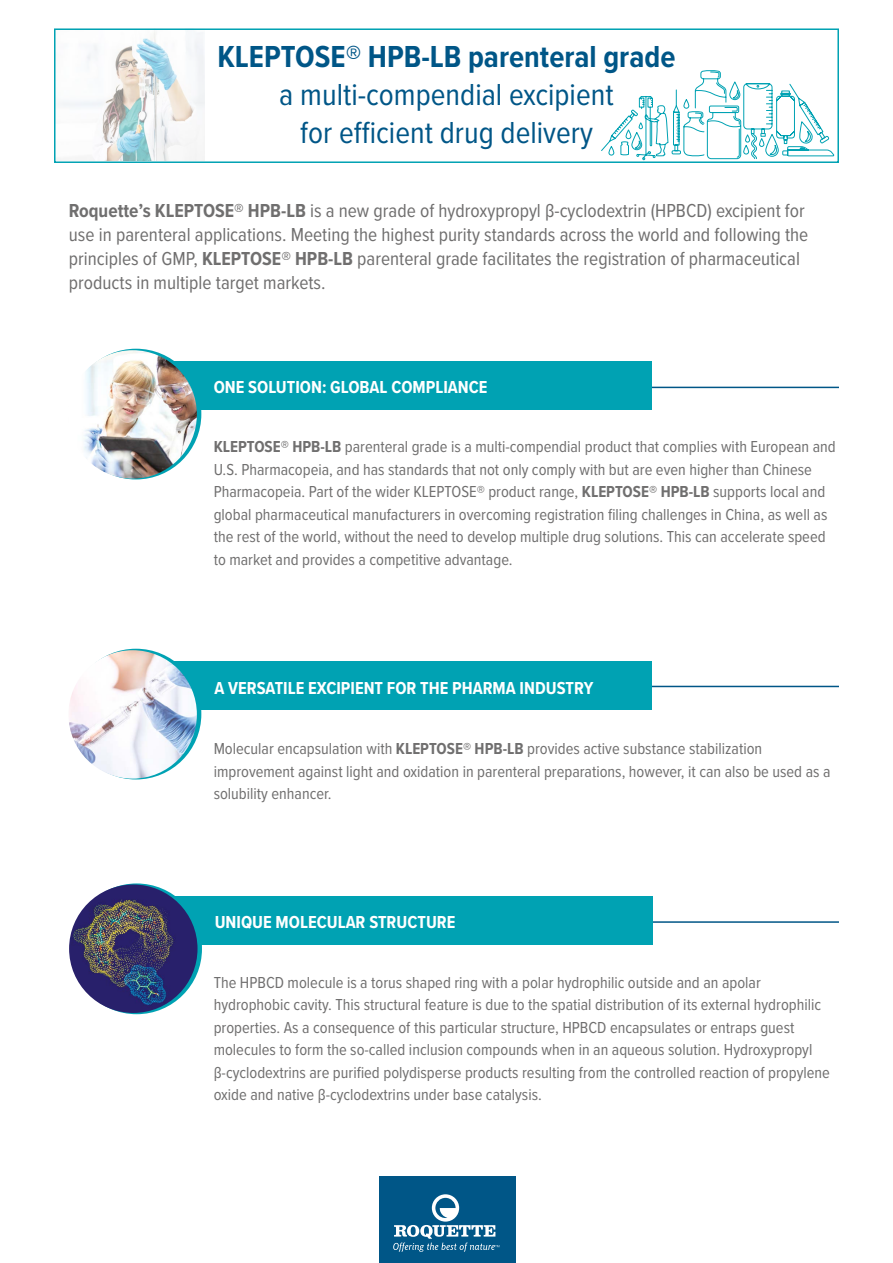
<style>
.page{position:relative;width:893px;height:1263px;background:#fff}
.page>*{position:absolute;margin:0;border:0;box-sizing:border-box;transform-origin:0 0}
.t1{font:31.5px/37.8px "Proxima Nova Cond";color:#005687;text-align:center}
.t2{font:700 31.5px "Proxima Nova Cond";color:#005687}
.t3{font:19.5px/24px "Proxima Nova Cond";color:#706f6f}
.t4{font:700 18px "Proxima Nova Cond";color:#fff}
.t5{font:16.5px/22.5px "Proxima Nova Cond";color:#706f6f}
.s1{font-weight:700}
</style>
<div class="page">
<hr style="left:645px;top:921px;width:194px;height:2px;background:#005687">
<hr style="left:645px;top:387px;width:194px;height:1px;background:#005687">
<hr style="left:645px;top:686px;width:194px;height:1px;background:#005687">
<div style="left:97px;top:662px;width:555px;height:48px;background:#00a2b3"></div>
<div style="left:71px;top:649px;width:130px;height:130px;background:#00a2b3;border-radius:50%"></div>
<img style="left:68px;top:650px;width:129px;height:129px;border-radius:64px">
<div style="left:379px;top:1177px;width:137px;height:86px;background:#005687"></div>
<svg style="left:393px;top:1194px;width:106px;height:58px"></svg>
<img style="left:57px;top:31px;width:148px;height:129px">
<svg style="left:601px;top:70px;width:233px;height:90px"></svg>
<div style="left:54px;top:28px;width:785px;height:135px;border:2px solid #00a2b3"></div>
<div style="left:97px;top:362px;width:555px;height:48px;background:#00a2b3"></div>
<div style="left:71px;top:349px;width:130px;height:130px;background:#00a2b3;border-radius:50%"></div>
<img style="left:68px;top:350px;width:129px;height:129px;border-radius:64px">
<div style="left:98px;top:896px;width:554px;height:48px;background:#00a2b3"></div>
<div style="left:71px;top:883px;width:131px;height:131px;background:#00a2b3;border-radius:50%"></div>
<img style="left:69px;top:884px;width:129px;height:129px;border-radius:64px">
<h1 class="t2" style="left:218px;top:34px;width:459px">KLEPTOSE® HPB-LB parenteral grade</h1>
<h1 class="t1" style="left:279px;top:75px;width:336px">a multi-compendial excipient for efficient drug delivery</h1>
<p class="t3" style="left:69px;top:197px;width:741px"><span class="s1">Roquette’s KLEPTOSE® HPB-LB</span> is a new grade of hydroxypropyl β-cyclodextrin (HPBCD) excipient for use in parenteral applications. Meeting the highest purity standards across the world and following the principles of GMP, <span class="s1">KLEPTOSE® HPB-LB</span> parenteral grade facilitates the registration of pharmaceutical products in multiple target markets.</p>
<p class="t4" style="left:214px;top:373px;width:275px">ONE SOLUTION: GLOBAL COMPLIANCE</p>
<p class="t5" style="left:214px;top:435px;width:624px"><span class="s1">KLEPTOSE® HPB-LB</span> parenteral grade is a multi-compendial product that complies with European and U.S. Pharmacopeia, and has standards that not only comply with but are even higher than Chinese Pharmacopeia. Part of the wider KLEPTOSE® product range, <span class="s1">KLEPTOSE® HPB-LB</span> supports local and global pharmaceutical manufacturers in overcoming registration filing challenges in China, as well as the rest of the world, without the need to develop multiple drug solutions. This can accelerate speed to market and provides a competitive advantage.</p>
<p class="t4" style="left:214px;top:674px;width:380px">A VERSATILE EXCIPIENT FOR THE PHARMA INDUSTRY</p>
<p class="t5" style="left:214px;top:737px;width:618px">Molecular encapsulation with <span class="s1">KLEPTOSE® HPB-LB</span> provides active substance stabilization improvement against light and oxidation in parenteral preparations, however, it can also be used as a solubility enhancer.</p>
<p class="t4" style="left:215px;top:909px;width:242px">UNIQUE MOLECULAR STRUCTURE</p>
<p class="t5" style="left:214px;top:970px;width:618px">The HPBCD molecule is a torus shaped ring with a polar hydrophilic outside and an apolar hydrophobic cavity. This structural feature is due to the spatial distribution of its external hydrophilic properties. As a consequence of this particular structure, HPBCD encapsulates or entraps guest molecules to form the so-called inclusion compounds when in an aqueous solution. Hydroxypropyl β-cyclodextrins are purified polydisperse products resulting from the controlled reaction of propylene oxide and native β-cyclodextrins under base catalysis.</p>
</div>
